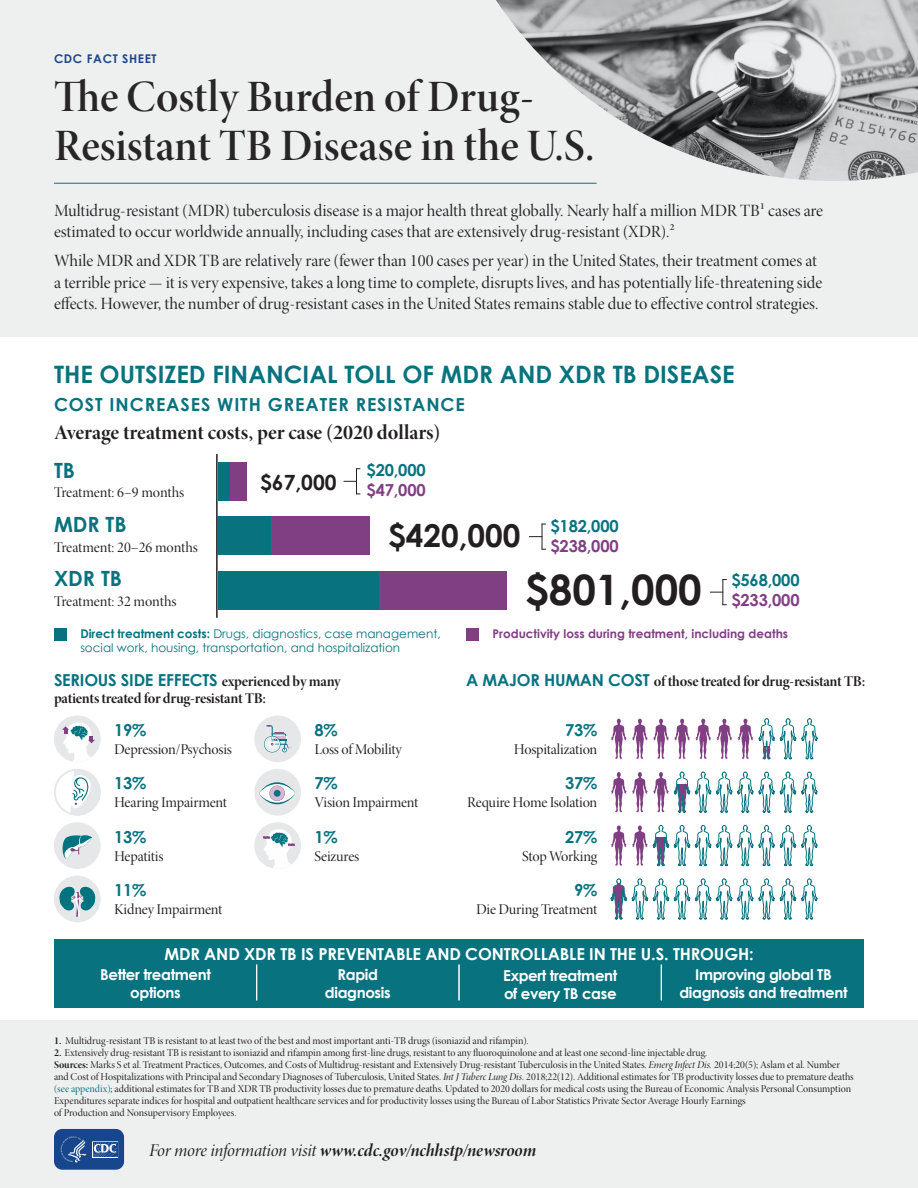
<style>
.page{position:relative;width:918px;height:1188px;background:#fff}
.page>*{position:absolute;margin:0;border:0;box-sizing:border-box;transform-origin:0 0}
.t1{font:45px/49.5px "Minion Pro Semibold Disp";color:#231f20}
.t2{font:700 42px "Century Gothic";color:#231f20}
.t3{font:700 31.5px "Century Gothic";color:#231f20}
.t4{font:700 24px "Century Gothic";color:#08737e}
.t5{font:21px "Minion Pro Bold Disp";color:#231f20}
.t6{font:700 21px "Century Gothic";color:#08737e}
.t7{font:700 21px "Century Gothic";color:#231f20}
.t8{font:18px "Minion Pro Bold It Disp";letter-spacing:-.005em;color:#231f20}
.t9{font:700 18px "Century Gothic";letter-spacing:.05em;color:#08737e}
.t10{font:17.25px/21.8px "Minion Pro Disp";letter-spacing:-.005em;color:#231f20}
.t11{font:700 16.5px/19.8px "Century Gothic";letter-spacing:-.01em;color:#08737e}
.t12{font:700 16.5px "Century Gothic";letter-spacing:-.01em;color:#fff}
.t13{font:700 16.5px "Century Gothic";letter-spacing:-.01em;color:#813f83}
.t14{font:15px "Minion Pro Disp";letter-spacing:-.015em;color:#231f20}
.t15{font:700 15px/18px "Century Gothic";letter-spacing:-.025em;color:#fff;text-align:center}
.t16{font:15px "Minion Pro Bold Disp";letter-spacing:-.02em;color:#231f20}
.t17{font:12px "Century Gothic";color:#08737e}
.t18{font:700 12px "Century Gothic";color:#813f83}
.t19{font:700 12px "Century Gothic";letter-spacing:.05em;color:#17468d}
.t20{font:10.5px/12px "Minion Pro Disp";letter-spacing:-.005em;color:#231f20}
.s1{color:#813f83}
.s2{font-weight:700}
.s3{font-family:"Minion Pro Bold Disp";font-weight:400;font-size:15px;color:#231f20}
.s4{font-family:"Century Gothic";font-weight:700;font-size:16.5px;color:#08737e}
.s5{font-family:"Minion Pro Bold Disp"}
.s6{font-family:"Minion Pro It Disp"}
.s7{color:#08737e}
</style>
<div class="page">
<div style="left:0;top:1020px;width:918px;height:168px;background:#eeefef"></div>
<svg style="left:0;top:0;width:918px;height:337px;background:#dddedf"></svg>
<svg style="left:344px;top:468px;width:16px;height:27px"></svg>
<svg style="left:529px;top:524px;width:17px;height:26px"></svg>
<svg style="left:710px;top:579px;width:17px;height:26px"></svg>
<div style="left:466px;top:628px;width:13px;height:13px;background:#813f83"></div>
<div style="left:54px;top:628px;width:13px;height:13px;background:#08737e"></div>
<div style="left:54px;top:939px;width:810px;height:69px;background:#08737e"></div>
<svg style="left:54px;top:769px;width:47px;height:47px"></svg>
<div style="left:254px;top:769px;width:47px;height:47px;background:#e6e7e8;border-radius:50%"></div>
<svg style="left:259px;top:782px;width:36px;height:23px"></svg>
<svg style="left:269px;top:786px;width:16px;height:15px"></svg>
<div style="left:270px;top:786px;width:15px;height:15px;background:#d1bad2;border-radius:50%"></div>
<div style="left:274px;top:790px;width:7px;height:7px;background:#00747e;border-radius:50%"></div>
<div style="left:54px;top:822px;width:47px;height:47px;background:#e6e7e8;border-radius:50%"></div>
<svg style="left:62px;top:835px;width:30px;height:24px"></svg>
<div style="left:254px;top:822px;width:47px;height:47px;background:#e6e7e8;border-radius:50%"></div>
<svg style="left:263px;top:828px;width:32px;height:41px"></svg>
<div style="left:54px;top:876px;width:47px;height:46px;background:#e6e7e8;border-radius:50%"></div>
<svg style="left:59px;top:886px;width:37px;height:31px"></svg>
<div style="left:54px;top:716px;width:47px;height:46px;background:#e6e7e8;border-radius:50%"></div>
<svg style="left:62px;top:722px;width:33px;height:40px"></svg>
<div style="left:254px;top:716px;width:47px;height:46px;background:#e6e7e8;border-radius:50%"></div>
<svg style="left:264px;top:725px;width:27px;height:27px"></svg>
<hr style="left:661px;top:965px;width:1px;height:35px;background:#fff">
<hr style="left:459px;top:965px;width:1px;height:35px;background:#fff">
<hr style="left:256px;top:965px;width:1px;height:35px;background:#fff">
<svg style="left:611px;top:772px;width:206px;height:41px"></svg>
<svg style="left:611px;top:825px;width:206px;height:41px"></svg>
<svg style="left:610px;top:879px;width:207px;height:41px"></svg>
<svg style="left:611px;top:718px;width:207px;height:41px"></svg>
<hr style="left:216px;top:454px;width:2px;height:164px;background:#231f20">
<div style="left:218px;top:462px;width:12px;height:39px;background:#08737e"></div>
<div style="left:230px;top:462px;width:17px;height:39px;background:#813f83"></div>
<div style="left:218px;top:516px;width:53px;height:39px;background:#08737e"></div>
<div style="left:271px;top:516px;width:99px;height:39px;background:#813f83"></div>
<div style="left:218px;top:571px;width:161px;height:39px;background:#08737e"></div>
<div style="left:379px;top:571px;width:128px;height:39px;background:#813f83"></div>
<svg style="left:54px;top:1129px;width:70px;height:41px;background:#335c9a"></svg>
<p class="t19" style="left:54px;top:50px;width:104px">CDC FACT SHEET</p>
<h1 class="t1" style="left:54px;top:73px;width:542px">The Costly Burden of Drug-<br>Resistant TB Disease in the U.S.</h1>
<p class="t10" style="left:54px;top:200px;width:771px">Multidrug-resistant (MDR) tuberculosis disease is a major health threat globally. Nearly half a million MDR TB1 cases are estimated to occur worldwide annually, including cases that are extensively drug-resistant (XDR).2</p>
<p class="t10" style="left:54px;top:250px;width:770px">While MDR and XDR TB are relatively rare (fewer than 100 cases per year) in the United States, their treatment comes at a terrible price — it is very expensive, takes a long time to complete, disrupts lives, and has potentially life-threatening side effects. However, the number of drug-resistant cases in the United States remains stable due to effective control strategies.</p>
<h2 class="t4" style="left:54px;top:356px;width:682px">THE OUTSIZED FINANCIAL TOLL OF MDR AND XDR TB DISEASE</h2>
<h3 class="t9" style="left:54px;top:391px;width:412px">COST INCREASES WITH GREATER RESISTANCE</h3>
<p class="t5" style="left:54px;top:418px;width:388px">Average treatment costs, per case (2020 dollars)</p>
<h4 class="t6" style="left:54px;top:454px;width:22px">TB</h4>
<p class="t14" style="left:54px;top:484px;width:132px">Treatment: 6–9 months</p>
<p class="t7" style="left:260px;top:466px;width:78px">$67,000</p>
<p class="t11" style="left:367px;top:459px;width:61px">$20,000 <span class="s1">$47,000</span></p>
<h4 class="t6" style="left:54px;top:509px;width:74px">MDR TB</h4>
<p class="t14" style="left:54px;top:538px;width:146px">Treatment: 20–26 months</p>
<h4 class="t6" style="left:54px;top:563px;width:70px">XDR TB</h4>
<p class="t14" style="left:54px;top:592px;width:124px">Treatment: 32 months</p>
<p class="t3" style="left:388px;top:512px;width:134px">$420,000</p>
<p class="t11" style="left:551px;top:515px;width:70px">$182,000 <span class="s1">$238,000</span></p>
<p class="t2" style="left:525px;top:558px;width:178px">$801,000</p>
<p class="t11" style="left:731px;top:569px;width:70px">$568,000</p>
<p class="t13" style="left:731px;top:587px;width:70px">$233,000</p>
<p class="t17" style="left:80px;top:625px;width:362px"><span class="s2">Direct treatment costs:</span> Drugs, diagnostics, case management,</p>
<p class="t18" style="left:493px;top:624px;width:297px">Productivity loss during treatment, including deaths</p>
<p class="t17" style="left:80px;top:639px;width:321px">social work, housing, transportation, and hospitalization</p>
<h3 class="t11" style="left:54px;top:670px;width:288px">SERIOUS SIDE EFFECTS <span class="s3">experienced by many</span></h3>
<h3 class="t16" style="left:54px;top:688px;width:214px">patients treated for drug-resistant TB:</h3>
<h3 class="t11" style="left:114px;top:719px;width:34px">19%</h3>
<h3 class="t14" style="left:114px;top:740px;width:119px">Depression/Psychosis</h3>
<h3 class="t11" style="left:114px;top:773px;width:34px">13%</h3>
<h3 class="t14" style="left:114px;top:794px;width:114px">Hearing Impairment</h3>
<h3 class="t11" style="left:114px;top:826px;width:34px">13%</h3>
<h3 class="t14" style="left:114px;top:847px;width:51px">Hepatitis</h3>
<h3 class="t11" style="left:114px;top:880px;width:34px">11%</h3>
<h3 class="t14" style="left:114px;top:900px;width:110px">Kidney Impairment</h3>
<h3 class="t16" style="left:466px;top:672px;width:401px"><span class="s4">A MAJOR HUMAN COST</span> of those treated for drug-resistant TB:</h3>
<h3 class="t11" style="left:565px;top:719px;width:34px">73%</h3>
<h3 class="t14" style="left:514px;top:740px;width:85px">Hospitalization</h3>
<h3 class="t11" style="left:314px;top:719px;width:25px">8%</h3>
<h3 class="t14" style="left:314px;top:740px;width:89px">Loss of Mobility</h3>
<h3 class="t11" style="left:314px;top:773px;width:25px">7%</h3>
<h3 class="t14" style="left:314px;top:794px;width:105px">Vision Impairment</h3>
<h3 class="t11" style="left:314px;top:826px;width:25px">1%</h3>
<h3 class="t14" style="left:314px;top:847px;width:46px">Seizures</h3>
<h3 class="t11" style="left:565px;top:773px;width:34px">37%</h3>
<h3 class="t14" style="left:467px;top:794px;width:132px">Require Home Isolation</h3>
<h3 class="t11" style="left:565px;top:826px;width:34px">27%</h3>
<h3 class="t14" style="left:522px;top:847px;width:77px">Stop Working</h3>
<h3 class="t11" style="left:574px;top:880px;width:25px">9%</h3>
<h3 class="t14" style="left:476px;top:900px;width:123px">Die During Treatment</h3>
<h3 class="t12" style="left:164px;top:942px;width:591px">MDR AND XDR TB IS PREVENTABLE AND CONTROLLABLE IN THE U.S. THROUGH:</h3>
<p class="t15" style="left:100px;top:965px;width:112px">Better treatment options</p>
<p class="t15" style="left:325px;top:965px;width:67px">Rapid diagnosis</p>
<p class="t15" style="left:503px;top:966px;width:116px;text-align:left">Expert treatment of every TB case</p>
<p class="t15" style="left:679px;top:965px;width:170px">Improving global TB diagnosis and treatment</p>
<p class="t20" style="left:54px;top:1035px;width:476px"><span class="s5">1.</span> Multidrug-resistant TB is resistant to at least two of the best and most important anti-TB drugs (isoniazid and rifampin).</p>
<p class="t20" style="left:54px;top:1047px;width:655px"><span class="s5">2.</span> Extensively drug-resistant TB is resistant to isoniazid and rifampin among first-line drugs, resistant to any fluoroquinolone and at least one second-line injectable drug.</p>
<p class="t20" style="left:54px;top:1059px;width:801px"><span class="s5">Sources:</span> Marks S et al. Treatment Practices, Outcomes, and Costs of Multidrug-resistant and Extensively Drug-resistant Tuberculosis in the United States. <span class="s6">Emerg Infect Dis.</span> 2014;20(5); Aslam et al. Number and Cost of Hospitalizations with Principal and Secondary Diagnoses of Tuberculosis, United States. <span class="s6">Int J Tuberc Lung Dis.</span> 2018;22(12). Additional estimates for TB productivity losses due to premature deaths <span class="s7">(see appendix)</span>; additional estimates for TB and XDR TB productivity losses due to premature deaths. Updated to 2020 dollars for medical costs using the Bureau of Economic Analysis Personal Consumption Expenditures separate indices for hospital and outpatient healthcare services and for productivity losses using the Bureau of Labor Statistics Private Sector Average Hourly Earnings<br>of Production and Nonsupervisory Employees.</p>
<p class="t8" style="left:149px;top:1139px;width:389px"><span class="s6">For more information visit</span> www.cdc.gov/nchhstp/newsroom</p>
</div>
